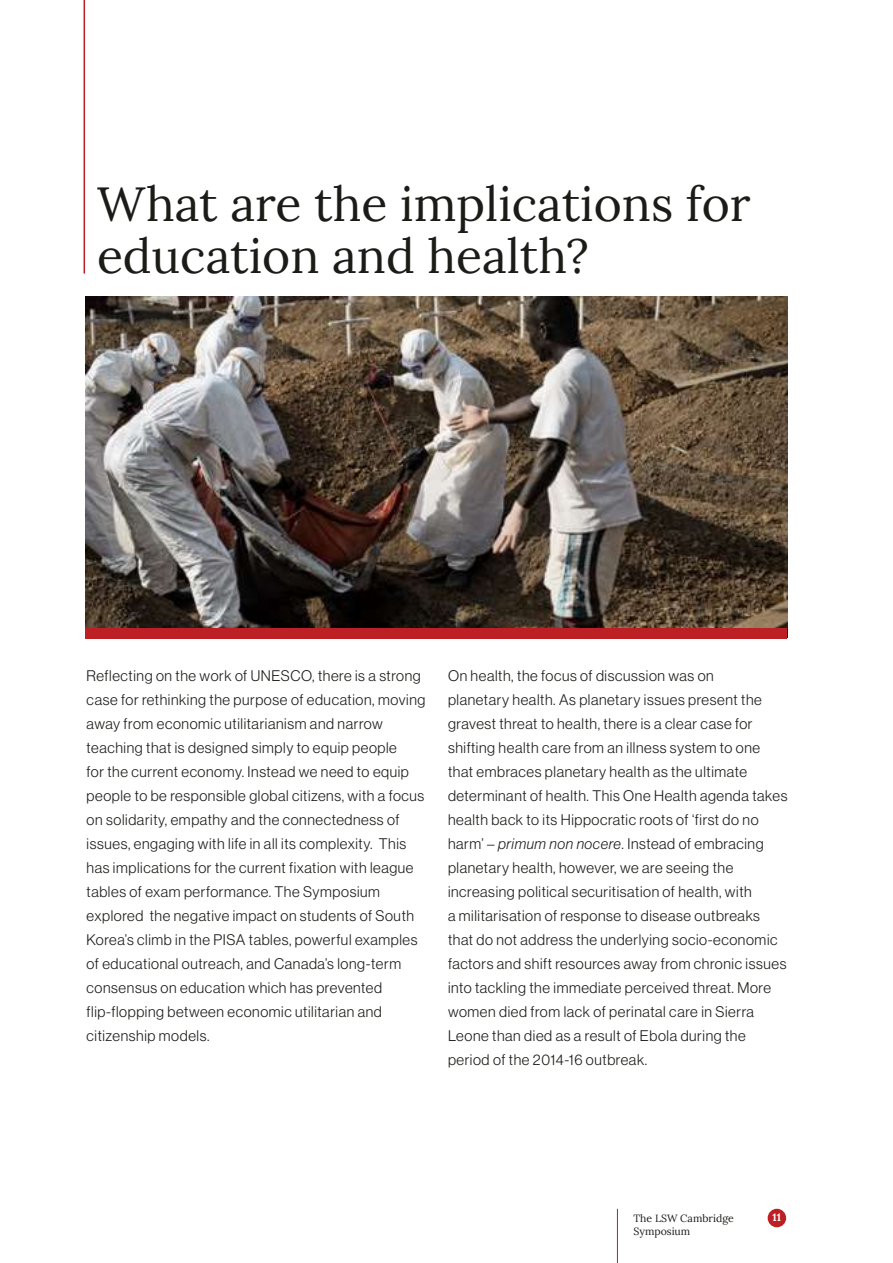
<style>
.page{position:relative;width:893px;height:1263px;background:#fff}
.page>*{position:absolute;margin:0;border:0;box-sizing:border-box;transform-origin:0 0}
.t1{font:48px/52.5px "Lora";color:#1b1b18}
.t2{font:15px/24px "N Haas Grotesk DS Pro 45 Lt";letter-spacing:.04em;color:#1b1b18}
.t3{font:10.5px/12.6px "Lora";color:#1b1b18}
.t4{font:700 10.5px "Lora";color:#fff}
.s1{font-family:"N Haas Grotesk DS Pro 46 Lt It"}
</style>
<div class="page">
<div style="left:768px;top:1209px;width:18px;height:18px;background:#bc2024;border-radius:50%"></div>
<hr style="left:617px;top:1209px;width:1px;height:54px;background:#bc2024">
<img style="left:85px;top:297px;width:702px;height:332px">
<div style="left:85px;top:629px;width:702px;height:10px;background:#bc2024"></div>
<hr style="left:84px;top:0;width:1px;height:274px;background:#bc2024">
<h1 class="t1" style="left:97px;top:174px;width:655px">What are the implications for education and health?</h1>
<p class="t2" style="left:87px;top:663px;width:340px">Reflecting on the work of UNESCO, there is a strong case for rethinking the purpose of education, moving away from economic utilitarianism and narrow teaching that is designed simply to equip people<br>for the current economy. Instead we need to equip people to be responsible global citizens, with a focus on solidarity, empathy and the connectedness of issues, engaging with life in all its complexity. This has implications for the current fixation with league tables of exam performance. The Symposium explored the negative impact on students of South Korea’s climb in the PISA tables, powerful examples of educational outreach, and Canada’s long-term consensus on education which has prevented flip-flopping between economic utilitarian and citizenship models.</p>
<p class="t2" style="left:448px;top:663px;width:341px">On health, the focus of discussion was on<br>planetary health. As planetary issues present the gravest threat to health, there is a clear case for shifting health care from an illness system to one that embraces planetary health as the ultimate determinant of health. This One Health agenda takes health back to its Hippocratic roots of ‘first do no harm’ – <span class="s1">primum non nocere</span>. Instead of embracing planetary health, however, we are seeing the increasing political securitisation of health, with<br>a militarisation of response to disease outbreaks that do not address the underlying socio-economic factors and shift resources away from chronic issues into tackling the immediate perceived threat. More women died from lack of perinatal care in Sierra Leone than died as a result of Ebola during the period of the 2014-16 outbreak.</p>
<p class="t3" style="left:634px;top:1211px;width:102px">The LSW Cambridge<br>Symposium</p>
<p class="t4" style="left:773px;top:1209px;width:10px">11</p>
</div>
